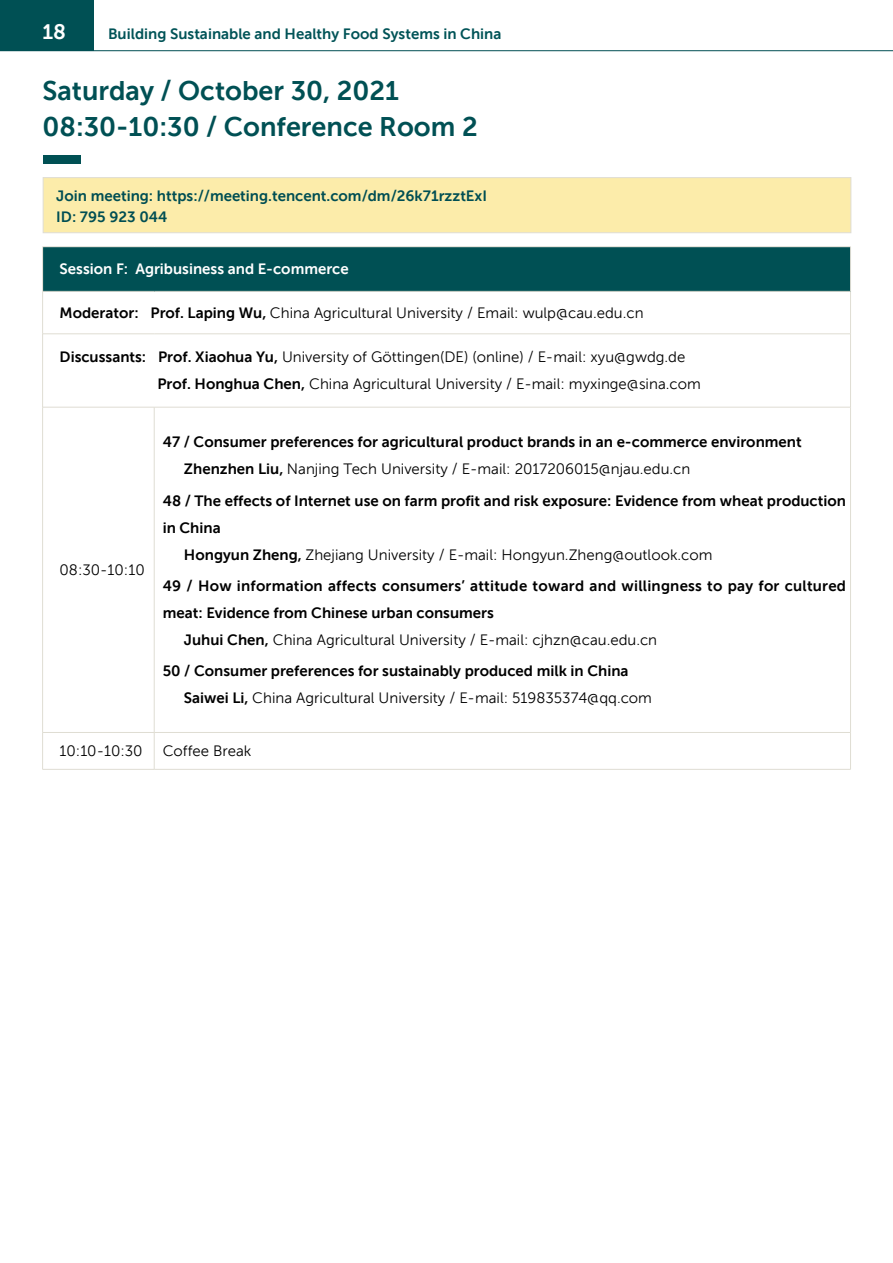
<style>
.page{position:relative;width:893px;height:1263px;background:#fff}
.page>*{position:absolute;margin:0;border:0;box-sizing:border-box;transform-origin:0 0}
.t1{font:27px/36px "Museo Sans 700";color:#005054}
.t2{font:21px "Museo Sans 700";color:#fff}
.t3{font:15px/27px "Museo Sans 300";color:#000}
.t4{font:15px/27px "Museo Sans 700";color:#000}
.t5{font:15px/21px "Museo Sans 700";color:#004e53}
.t6{font:15px "Museo Sans 700";color:#005357}
.t7{font:15px "Museo Sans 700";color:#fff}
.s1{font-family:"Museo Sans 700"}
</style>
<div class="page">
<div style="left:0;top:0;width:94px;height:51px;background:#005054"></div>
<hr style="left:0;top:50px;width:893px;height:1px;background:#004e53">
<div style="left:43px;top:178px;width:808px;height:55px;background:#fcecaa;border:1px solid #dfddd3"></div>
<div style="left:44px;top:155px;width:37px;height:9px;background:#005054"></div>
<div style="left:43px;top:247px;width:807px;height:44px;background:#005054"></div>
<hr style="left:43px;top:246px;width:111px;height:1px;background:#dfddd3">
<hr style="left:42px;top:247px;width:1px;height:44px;background:#dfddd3">
<hr style="left:154px;top:246px;width:697px;height:1px;background:#dfddd3">
<hr style="left:43px;top:291px;width:111px;height:1px;background:#dfddd3">
<hr style="left:154px;top:291px;width:696px;height:1px;background:#dfddd3">
<hr style="left:43px;top:769px;width:111px;height:1px;background:#dfddd3">
<hr style="left:154px;top:769px;width:697px;height:1px;background:#dfddd3">
<hr style="left:850px;top:247px;width:1px;height:44px;background:#dfddd3">
<hr style="left:42px;top:291px;width:1px;height:43px;background:#dfddd3">
<hr style="left:850px;top:291px;width:1px;height:43px;background:#dfddd3">
<hr style="left:43px;top:334px;width:111px;height:1px;background:#dfddd3">
<hr style="left:42px;top:334px;width:1px;height:73px;background:#dfddd3">
<hr style="left:154px;top:334px;width:697px;height:1px;background:#dfddd3">
<hr style="left:850px;top:334px;width:1px;height:73px;background:#dfddd3">
<hr style="left:43px;top:407px;width:111px;height:1px;background:#dfddd3">
<hr style="left:42px;top:407px;width:1px;height:325px;background:#dfddd3">
<hr style="left:154px;top:407px;width:697px;height:1px;background:#dfddd3">
<hr style="left:154px;top:407px;width:1px;height:325px;background:#dfddd3">
<hr style="left:850px;top:407px;width:1px;height:325px;background:#dfddd3">
<hr style="left:43px;top:732px;width:111px;height:1px;background:#dfddd3">
<hr style="left:42px;top:732px;width:1px;height:37px;background:#dfddd3">
<hr style="left:154px;top:732px;width:697px;height:1px;background:#dfddd3">
<hr style="left:154px;top:732px;width:1px;height:37px;background:#dfddd3">
<hr style="left:850px;top:732px;width:1px;height:37px;background:#dfddd3">
<h2 class="t2" style="left:43px;top:20px;width:25px">18</h2>
<p class="t6" style="left:108px;top:25px;width:395px">Building Sustainable and Healthy Food Systems in China</p>
<h1 class="t1" style="left:43px;top:73px;width:437px">Saturday / October 30, 2021<br>08:30-10:30 / Conference Room 2</h1>
<p class="t5" style="left:56px;top:185px;width:432px">Join meeting: https://meeting.tencent.com/dm/26k71rzztExI<br>ID: 795 923 044</p>
<p class="t7" style="left:60px;top:261px;width:291px">Session F: Agribusiness and E-commerce</p>
<p class="t3" style="left:60px;top:299px;width:585px"><span class="s1">Moderator: Prof. Laping Wu,</span> China Agricultural University / Email: wulp@cau.edu.cn</p>
<p class="t3" style="left:157px;top:344px;width:545px;text-indent:-98px"><span class="s1">Discussants: Prof. Xiaohua Yu,</span> University of Göttingen(DE) (online) / E-mail: xyu@gwdg.de<br><span class="s1">Prof. Honghua Chen,</span> China Agricultural University / E-mail: myxinge@sina.com</p>
<p class="t3" style="left:60px;top:556px;width:87px">08:30-10:10</p>
<p class="t4" style="left:163px;top:429px;width:640px">47 / Consumer preferences for agricultural product brands in an e-commerce environment</p>
<p class="t3" style="left:184px;top:456px;width:508px"><span class="s1">Zhenzhen Liu,</span> Nanjing Tech University / E-mail: 2017206015@njau.edu.cn</p>
<p class="t4" style="left:163px;top:487px;width:685px">48 / The effects of Internet use on farm profit and risk exposure: Evidence from wheat production in China</p>
<p class="t3" style="left:184px;top:541px;width:530px"><span class="s1">Hongyun Zheng,</span> Zhejiang University / E-mail: Hongyun.Zheng@outlook.com</p>
<p class="t4" style="left:163px;top:572px;width:685px">49 / How information affects consumers’ attitude toward and willingness to pay for cultured meat: Evidence from Chinese urban consumers</p>
<p class="t3" style="left:184px;top:626px;width:475px"><span class="s1">Juhui Chen,</span> China Agricultural University / E-mail: cjhzn@cau.edu.cn</p>
<p class="t4" style="left:163px;top:657px;width:467px">50 / Consumer preferences for sustainably produced milk in China</p>
<p class="t3" style="left:184px;top:684px;width:470px"><span class="s1">Saiwei Li,</span> China Agricultural University / E-mail: 519835374@qq.com</p>
<p class="t3" style="left:60px;top:738px;width:85px">10:10-10:30</p>
<p class="t3" style="left:163px;top:738px;width:90px">Coffee Break</p>
</div>
